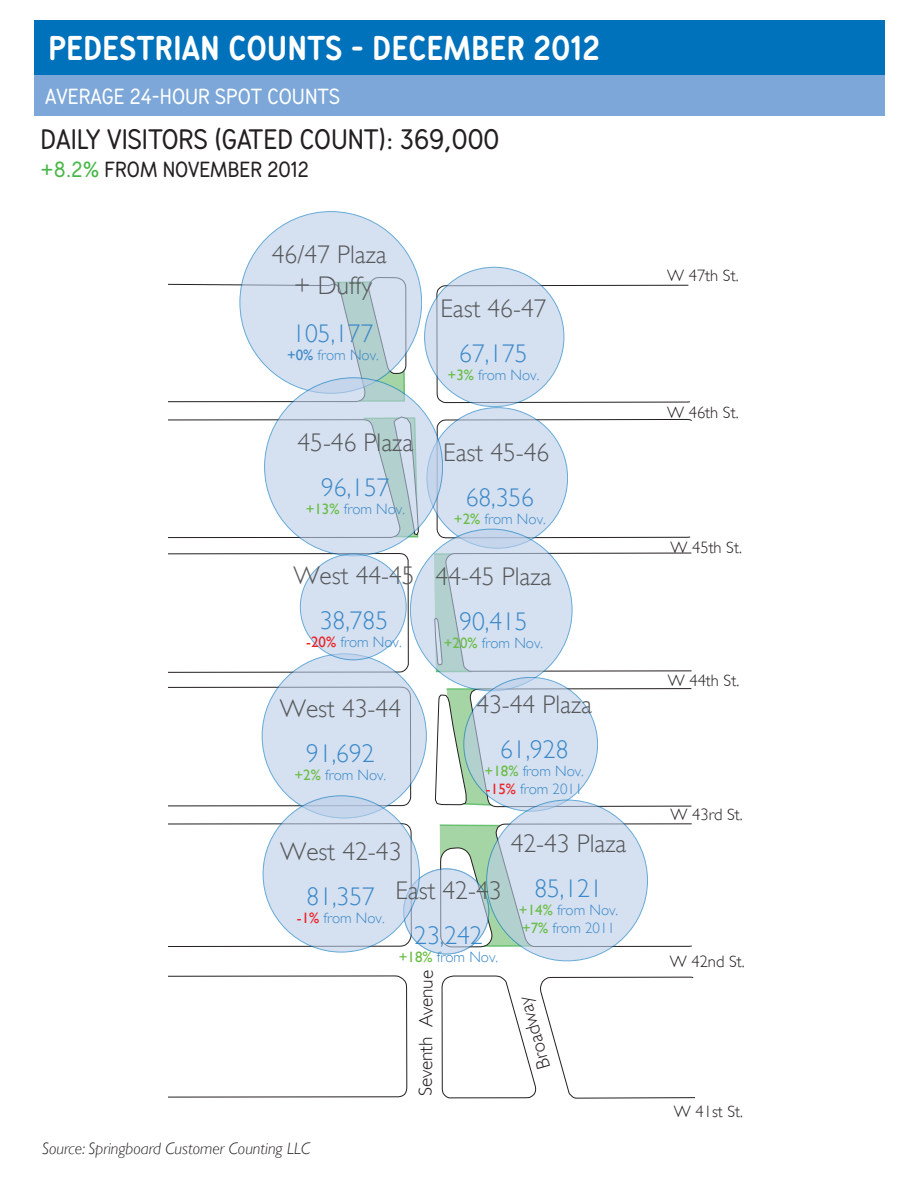
<style>
.page{position:relative;width:918px;height:1188px;background:#fff}
.page>*{position:absolute;margin:0;border:0;box-sizing:border-box;transform-origin:0 0}
.t1{font:600 33px "Times Square Neon";color:#fff}
.t2{font:27px "Times Square Neon";color:#231f20}
.t3{font:300 25.5px/30.6px "Gill Sans";color:#57585a;text-align:center}
.t4{font:300 25.5px "Gill Sans";color:#3b88c8}
.t5{font:21px "Times Square Neon";color:#fff}
.t6{font:21px "Times Square Neon";color:#231f20}
.t7{font:300 19.2px "Gill Sans";color:#231f20}
.t8{font:300 16.5px "Gill Sans";color:#231f20}
.t9{font:italic 300 16.5px "Gill Sans";color:#231f20}
.t10{font:300 15px/18px "Gill Sans";color:#3b88c8}
.t11{font:15px "Gill Sans";color:#ee1f23}
.t12{font:15px "Gill Sans";color:#69bd45}
.t13{font:300 15px "Gill Sans";color:#3a88c8}
.s1{color:#49b748}
.s2{font-weight:400}
.s3{font-weight:400;color:#69bd45}
.s4{font-weight:300;color:#3a88c8}
.s5{font-weight:300;color:#3b88c8}
.s6{font-weight:400;color:#6cbd46}
.s7{color:#3b88c8}
.s8{color:#3a88c8}
.s9{font-weight:400;color:#ed2223}
.s10{font-weight:400;color:#ee1f23}
</style>
<div class="page">
<div style="left:34px;top:70px;width:851px;height:45px;background:#7ca7d8"></div>
<div style="left:34px;top:20px;width:851px;height:54px;background:#0072bc"></div>
<svg style="left:437px;top:74px;width:255px;height:464px"></svg>
<svg style="left:168px;top:244px;width:239px;height:854px"></svg>
<svg style="left:438px;top:823px;width:254px;height:125px"></svg>
<svg style="left:442px;top:976px;width:253px;height:123px"></svg>
<svg style="left:168px;top:417px;width:251px;height:121px"></svg>
<svg style="left:433px;top:553px;width:259px;height:120px"></svg>
<svg style="left:435px;top:688px;width:257px;height:119px"></svg>
<svg style="left:240px;top:212px;width:182px;height:181px;background:#ceddeb"></svg>
<div style="left:425px;top:267px;width:139px;height:140px;background:#d5e1f1;border-radius:50%"></div>
<div style="left:427px;top:408px;width:141px;height:140px;background:#d5e1f1;border-radius:50%"></div>
<div style="left:262px;top:654px;width:164px;height:164px;background:#d5e1f1;border-radius:50%"></div>
<svg style="left:404px;top:869px;width:85px;height:85px;background:#cedcec"></svg>
<svg style="left:265px;top:378px;width:178px;height:178px;background:#cbdbe9"></svg>
<svg style="left:263px;top:796px;width:156px;height:156px;background:#d1deef"></svg>
<svg style="left:410px;top:529px;width:162px;height:162px;background:#ccdbea"></svg>
<div style="left:300px;top:554px;width:106px;height:106px;background:#d5e1f1;border-radius:50%"></div>
<svg style="left:464px;top:677px;width:134px;height:134px;background:#cfdded"></svg>
<svg style="left:487px;top:800px;width:160px;height:161px;background:#ceddeb"></svg>
<h1 class="t1" style="left:48px;top:32px;width:554px">PEDESTRIAN COUNTS - DECEMBER 2012</h1>
<h3 class="t5" style="left:45px;top:86px;width:296px">AVERAGE 24-HOUR SPOT COUNTS</h3>
<h2 class="t2" style="left:40px;top:126px;width:460px">DAILY VISITORS (GATED COUNT): 369,000</h2>
<h3 class="t6" style="left:40px;top:159px;width:270px"><span class="s1">+8.2%</span> FROM NOVEMBER 2012</h3>
<h3 class="t3" style="left:272px;top:239px;width:116px">46/47 Plaza + Duffy</h3>
<h3 class="t4" style="left:292px;top:319px;width:83px">105,177</h3>
<p class="t10" style="left:287px;top:346px;width:93px"><span class="s2">+0%</span> from Nov.</p>
<h3 class="t3" style="left:298px;top:427px;width:117px">45-46 Plaza</h3>
<h3 class="t4" style="left:321px;top:473px;width:70px">96,157</h3>
<p class="t10" style="left:306px;top:500px;width:101px"><span class="s3">+13%</span> from Nov.</p>
<h3 class="t3" style="left:293px;top:560px;width:123px">West 44-45</h3>
<h3 class="t4" style="left:320px;top:605px;width:70px">38,785</h3>
<p class="t11" style="left:306px;top:633px;width:97px">-20% <span class="s4">from</span> <span class="s5">Nov.</span></p>
<h3 class="t3" style="left:280px;top:693px;width:123px">West 43-44</h3>
<h3 class="t4" style="left:306px;top:739px;width:70px">91,692</h3>
<p class="t13" style="left:295px;top:766px;width:93px"><span class="s6">+2%</span> from <span class="s7">Nov.</span></p>
<h3 class="t3" style="left:440px;top:293px;width:108px">East 46-47</h3>
<h3 class="t4" style="left:459px;top:339px;width:70px">67,175</h3>
<p class="t10" style="left:448px;top:366px;width:93px"><span class="s3">+3%</span> from Nov.</p>
<h3 class="t3" style="left:443px;top:437px;width:108px">East 45-46</h3>
<h3 class="t4" style="left:466px;top:483px;width:70px">68,356</h3>
<p class="t10" style="left:454px;top:510px;width:93px"><span class="s3">+2%</span> from Nov.</p>
<h3 class="t3" style="left:436px;top:561px;width:117px">44-45 Plaza</h3>
<h3 class="t4" style="left:459px;top:607px;width:70px">90,415</h3>
<p class="t12" style="left:444px;top:634px;width:101px">+20% <span class="s4">from</span> <span class="s5">Nov.</span></p>
<h3 class="t3" style="left:476px;top:689px;width:117px">43-44 Plaza</h3>
<h3 class="t4" style="left:500px;top:735px;width:70px">61,928</h3>
<p class="t10" style="left:485px;top:762px;width:101px"><span class="s3">+18%</span> <span class="s8">from</span> Nov. <span class="s9">-15%</span> from 2011</p>
<h3 class="t3" style="left:280px;top:836px;width:123px">West 42-43</h3>
<h3 class="t4" style="left:307px;top:882px;width:70px">81,357</h3>
<p class="t10" style="left:297px;top:909px;width:89px"><span class="s10">-1%</span> from Nov.</p>
<h3 class="t3" style="left:395px;top:875px;width:108px">East 42-43</h3>
<h3 class="t4" style="left:414px;top:921px;width:70px">23,242</h3>
<p class="t10" style="left:399px;top:948px;width:101px"><span class="s6">+18%</span> <span class="s8">fr</span>om Nov.</p>
<p class="t7" style="left:415px;top:1027px;width:59px;rotate:-90deg">A eunev</p>
<p class="t7" style="left:415px;top:1096px;width:61px;rotate:-90deg">htneveS</p>
<h3 class="t3" style="left:511px;top:828px;width:117px">42-43 Plaza</h3>
<h3 class="t4" style="left:534px;top:874px;width:70px">85,121</h3>
<p class="t10" style="left:519px;top:901px;width:101px"><span class="s6">+14%</span> from Nov. <span class="s3">+7%</span> from 2011</p>
<p class="t7" style="left:534px;top:1072px;width:76px;rotate:-106deg">Broadway</p>
<p class="t9" style="left:42px;top:1139px;width:269px">Source: Springboard Customer Counting LLC</p>
<p class="t8" style="left:667px;top:266px;width:73px">W 47th St.</p>
<p class="t8" style="left:667px;top:403px;width:73px">W 46th St.</p>
<p class="t8" style="left:671px;top:538px;width:73px">W 45th St.</p>
<p class="t8" style="left:668px;top:671px;width:73px">W 44th St.</p>
<p class="t8" style="left:671px;top:805px;width:74px">W 43rd St.</p>
<p class="t8" style="left:670px;top:952px;width:76px">W 42nd St.</p>
<p class="t8" style="left:674px;top:1102px;width:71px">W 41st St.</p>
</div>
